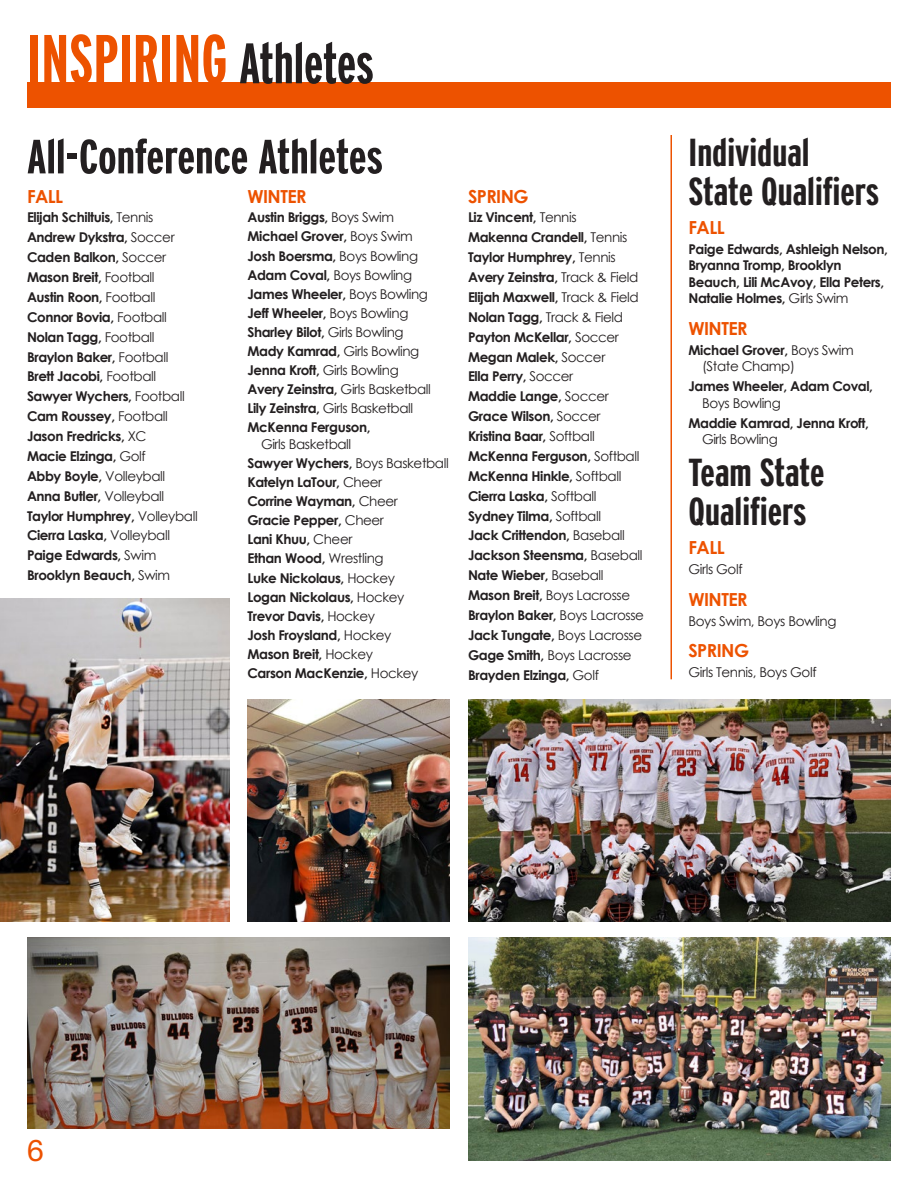
<style>
.page{position:relative;width:918px;height:1188px;background:#fff}
.page>*{position:absolute;margin:0;border:0;box-sizing:border-box;transform-origin:0 0}
.t1{font:700 extra-condensed 69px "Interstate";color:#ed5200}
.t2{font:700 extra-condensed 48px "Interstate";color:#231f20;scale:1.1 1}
.t3{font:700 extra-condensed 39px/39px "Interstate";color:#231f20;scale:1.1 1}
.t4{font:30px "Helvetica Neue LT Std";color:#ed5200}
.Award_body{font:700 18px "Century Gothic";letter-spacing:-.03em;color:#ed5200}
.Award_body-2{font:700 13.5px/16.5px "Century Gothic";letter-spacing:-.03em;color:#231f20}
.Award_body-3{font:13.5px/16.5px "Century Gothic";letter-spacing:-.03em;color:#231f20}
.s1{font-size:57px;color:#231f20}
.s2{font-weight:400}
.s3{font-weight:700}
</style>
<div class="page">
<div style="left:27px;top:82px;width:864px;height:26px;background:#ed5200"></div>
<hr style="left:670px;top:135px;width:2px;height:544px;background:#ed5200">
<img style="left:468px;top:937px;width:423px;height:224px">
<img style="left:27px;top:937px;width:423px;height:192px">
<img style="left:0;top:598px;width:230px;height:323px">
<img style="left:248px;top:700px;width:202px;height:221px">
<img style="left:468px;top:700px;width:423px;height:221px">
<p class="t1" style="left:27px;top:17px;width:348px">INSPIRING <span class="s1">Athletes</span></p>
<p class="t2" style="left:27px;top:127px;width:325px">All-Conference Athletes</p>
<p class="Award_body" style="left:27px;top:182px;width:38px">FALL</p>
<p class="Award_body-2" style="left:27px;top:209px;width:128px">Elijah Schiltuis, <span class="s2">Tennis</span></p>
<p class="Award_body-2" style="left:27px;top:228px;width:149px">Andrew Dykstra, <span class="s2">Soccer</span></p>
<p class="Award_body-2" style="left:27px;top:248px;width:141px">Caden Balkon, <span class="s2">Soccer</span></p>
<p class="Award_body-2" style="left:27px;top:268px;width:129px">Mason Breit, <span class="s2">Football</span></p>
<p class="Award_body-2" style="left:27px;top:288px;width:130px">Austin Roon, <span class="s2">Football</span></p>
<p class="Award_body-2" style="left:27px;top:308px;width:141px">Connor Bovia, <span class="s2">Football</span></p>
<p class="Award_body-2" style="left:27px;top:328px;width:129px">Nolan Tagg, <span class="s2">Football</span></p>
<p class="Award_body-2" style="left:27px;top:348px;width:143px">Braylon Baker, <span class="s2">Football</span></p>
<p class="Award_body-2" style="left:27px;top:368px;width:131px">Brett Jacobi, <span class="s2">Football</span></p>
<p class="Award_body-2" style="left:27px;top:387px;width:159px">Sawyer Wychers, <span class="s2">Football</span></p>
<p class="Award_body-2" style="left:27px;top:407px;width:142px">Cam Roussey, <span class="s2">Football</span></p>
<p class="Award_body-2" style="left:27px;top:427px;width:121px">Jason Fredricks, <span class="s2">XC</span></p>
<p class="Award_body-2" style="left:27px;top:447px;width:120px">Macie Elzinga, <span class="s2">Golf</span></p>
<p class="Award_body-2" style="left:27px;top:467px;width:140px">Abby Boyle, <span class="s2">Volleyball</span></p>
<p class="Award_body-2" style="left:27px;top:487px;width:139px">Anna Butler, <span class="s2">Volleyball</span></p>
<p class="Award_body-2" style="left:27px;top:507px;width:172px">Taylor Humphrey, <span class="s2">Volleyball</span></p>
<p class="Award_body-2" style="left:27px;top:527px;width:145px">Cierra Laska, <span class="s2">Volleyball</span></p>
<p class="Award_body-2" style="left:27px;top:546px;width:131px">Paige Edwards, <span class="s2">Swim</span></p>
<p class="Award_body-2" style="left:27px;top:566px;width:145px">Brooklyn Beauch, <span class="s2">Swim</span></p>
<p class="Award_body" style="left:248px;top:182px;width:61px">WINTER</p>
<p class="Award_body-2" style="left:248px;top:209px;width:148px">Austin Briggs, <span class="s2">Boys Swim</span></p>
<p class="Award_body-2" style="left:248px;top:228px;width:167px">Michael Grover, <span class="s2">Boys Swim</span></p>
<p class="Award_body-2" style="left:248px;top:247px;width:172px">Josh Boersma, <span class="s2">Boys Bowling</span></p>
<p class="Award_body-3" style="left:248px;top:266px;width:166px"><span class="s3">Adam Coval,</span> Boys Bowling</p>
<p class="Award_body-2" style="left:248px;top:285px;width:182px">James Wheeler, <span class="s2">Boys Bowling</span></p>
<p class="Award_body-2" style="left:248px;top:304px;width:162px">Jeff Wheeler, <span class="s2">Boys Bowling</span></p>
<p class="Award_body-2" style="left:248px;top:323px;width:158px">Sharley Bilot, <span class="s2">Girls Bowling</span></p>
<p class="Award_body-3" style="left:248px;top:343px;width:173px"><span class="s3">Mady Kamrad,</span> Girls Bowling</p>
<p class="Award_body-3" style="left:248px;top:362px;width:153px"><span class="s3">Jenna Kroft,</span> Girls Bowling</p>
<p class="Award_body-3" style="left:248px;top:381px;width:185px"><span class="s3">Avery Zeinstra,</span> Girls Basketball</p>
<p class="Award_body-3" style="left:248px;top:400px;width:167px"><span class="s3">Lily Zeinstra,</span> Girls Basketball</p>
<p class="Award_body-2" style="left:248px;top:419px;width:125px;text-align:center">McKenna Ferguson,<br><span class="s2">Girls Basketball</span></p>
<p class="Award_body-2" style="left:248px;top:454px;width:203px">Sawyer Wychers, <span class="s2">Boys Basketball</span></p>
<p class="Award_body-2" style="left:248px;top:473px;width:136px">Katelyn LaTour, <span class="s2">Cheer</span></p>
<p class="Award_body-2" style="left:248px;top:492px;width:152px">Corrine Wayman, <span class="s2">Cheer</span></p>
<p class="Award_body-2" style="left:248px;top:512px;width:138px">Gracie Pepper, <span class="s2">Cheer</span></p>
<p class="Award_body-2" style="left:248px;top:531px;width:106px">Lani Khuu, <span class="s2">Cheer</span></p>
<p class="Award_body-2" style="left:248px;top:550px;width:138px">Ethan Wood, <span class="s2">Wrestling</span></p>
<p class="Award_body-2" style="left:248px;top:569px;width:149px">Luke Nickolaus, <span class="s2">Hockey</span></p>
<p class="Award_body-2" style="left:248px;top:588px;width:159px">Logan Nickolaus, <span class="s2">Hockey</span></p>
<p class="Award_body-2" style="left:248px;top:607px;width:129px">Trevor Davis, <span class="s2">Hockey</span></p>
<p class="Award_body-2" style="left:248px;top:626px;width:145px">Josh Froysland, <span class="s2">Hockey</span></p>
<p class="Award_body-2" style="left:248px;top:645px;width:127px">Mason Breit, <span class="s2">Hockey</span></p>
<p class="Award_body-2" style="left:248px;top:664px;width:172px">Carson MacKenzie, <span class="s2">Hockey</span></p>
<p class="Award_body" style="left:468px;top:182px;width:62px">SPRING</p>
<p class="Award_body-2" style="left:468px;top:209px;width:110px">Liz Vincent, <span class="s2">Tennis</span></p>
<p class="Award_body-2" style="left:468px;top:228px;width:161px">Makenna Crandell, <span class="s2">Tennis</span></p>
<p class="Award_body-2" style="left:468px;top:248px;width:149px">Taylor Humphrey, <span class="s2">Tennis</span></p>
<p class="Award_body-2" style="left:468px;top:268px;width:172px">Avery Zeinstra, <span class="s2">Track &amp; Field</span></p>
<p class="Award_body-2" style="left:468px;top:288px;width:172px">Elijah Maxwell, <span class="s2">Track &amp; Field</span></p>
<p class="Award_body-3" style="left:468px;top:308px;width:157px"><span class="s3">Nolan Tagg,</span> Track &amp; Field</p>
<p class="Award_body-2" style="left:468px;top:328px;width:152px">Payton McKellar, <span class="s2">Soccer</span></p>
<p class="Award_body-2" style="left:468px;top:348px;width:139px">Megan Malek, <span class="s2">Soccer</span></p>
<p class="Award_body-2" style="left:468px;top:368px;width:107px">Ella Perry, <span class="s2">Soccer</span></p>
<p class="Award_body-2" style="left:468px;top:387px;width:142px">Maddie Lange, <span class="s2">Soccer</span></p>
<p class="Award_body-2" style="left:468px;top:407px;width:134px">Grace Wilson, <span class="s2">Soccer</span></p>
<p class="Award_body-2" style="left:468px;top:427px;width:128px">Kristina Baar, <span class="s2">Softball</span></p>
<p class="Award_body-2" style="left:468px;top:447px;width:173px">McKenna Ferguson, <span class="s2">Softball</span></p>
<p class="Award_body-2" style="left:468px;top:467px;width:155px">McKenna Hinkle, <span class="s2">Softball</span></p>
<p class="Award_body-2" style="left:468px;top:487px;width:130px">Cierra Laska, <span class="s2">Softball</span></p>
<p class="Award_body-2" style="left:468px;top:507px;width:135px">Sydney Tilma, <span class="s2">Softball</span></p>
<p class="Award_body-2" style="left:468px;top:527px;width:158px">Jack Crittendon, <span class="s2">Baseball</span></p>
<p class="Award_body-2" style="left:468px;top:546px;width:176px">Jackson Steensma, <span class="s2">Baseball</span></p>
<p class="Award_body-2" style="left:468px;top:566px;width:137px">Nate Wieber, <span class="s2">Baseball</span></p>
<p class="Award_body-3" style="left:468px;top:587px;width:164px"><span class="s3">Mason Breit,</span> Boys Lacrosse</p>
<p class="Award_body-2" style="left:468px;top:606px;width:177px">Braylon Baker, <span class="s2">Boys Lacrosse</span></p>
<p class="Award_body-2" style="left:468px;top:626px;width:176px">Jack Tungate, <span class="s2">Boys Lacrosse</span></p>
<p class="Award_body-3" style="left:468px;top:646px;width:165px"><span class="s3">Gage Smith,</span> Boys Lacrosse</p>
<p class="Award_body-2" style="left:468px;top:666px;width:132px">Brayden Elzinga, <span class="s2">Golf</span></p>
<p class="t3" style="left:688px;top:133px;width:175px">Individual<br>State Qualifiers</p>
<p class="Award_body" style="left:688px;top:214px;width:38px">FALL</p>
<p class="Award_body-2" style="left:688px;top:240px;width:201px">Paige Edwards, Ashleigh Nelson,<br>Bryanna Tromp, Brooklyn<br>Beauch, Lili McAvoy, Ella Peters,<br>Natalie Holmes, <span class="s2">Girls Swim</span></p>
<p class="Award_body" style="left:689px;top:315px;width:61px">WINTER</p>
<p class="Award_body-3" style="left:702px;top:341px;width:153px;text-indent:-14px"><span class="s3">Michael Grover,</span> Boys Swim (State Champ)</p>
<p class="Award_body-2" style="left:702px;top:377px;width:172px;text-indent:-14px">James Wheeler, Adam Coval,<br><span class="s2">Boys Bowling</span></p>
<p class="Award_body-2" style="left:702px;top:414px;width:169px;text-indent:-14px">Maddie Kamrad, Jenna Kroft,<br><span class="s2">Girls Bowling</span></p>
<p class="t3" style="left:689px;top:453px;width:125px">Team State<br>Qualifiers</p>
<p class="Award_body" style="left:689px;top:534px;width:38px">FALL</p>
<p class="Award_body-3" style="left:689px;top:560px;width:56px">Girls Golf</p>
<p class="Award_body" style="left:689px;top:586px;width:61px">WINTER</p>
<p class="Award_body-3" style="left:689px;top:612px;width:150px">Boys Swim, Boys Bowling</p>
<p class="Award_body" style="left:689px;top:637px;width:62px">SPRING</p>
<p class="Award_body-3" style="left:689px;top:664px;width:130px">Girls Tennis, Boys Golf</p>
<h3 class="t4" style="left:27px;top:1132px;width:18px">6</h3>
</div>
